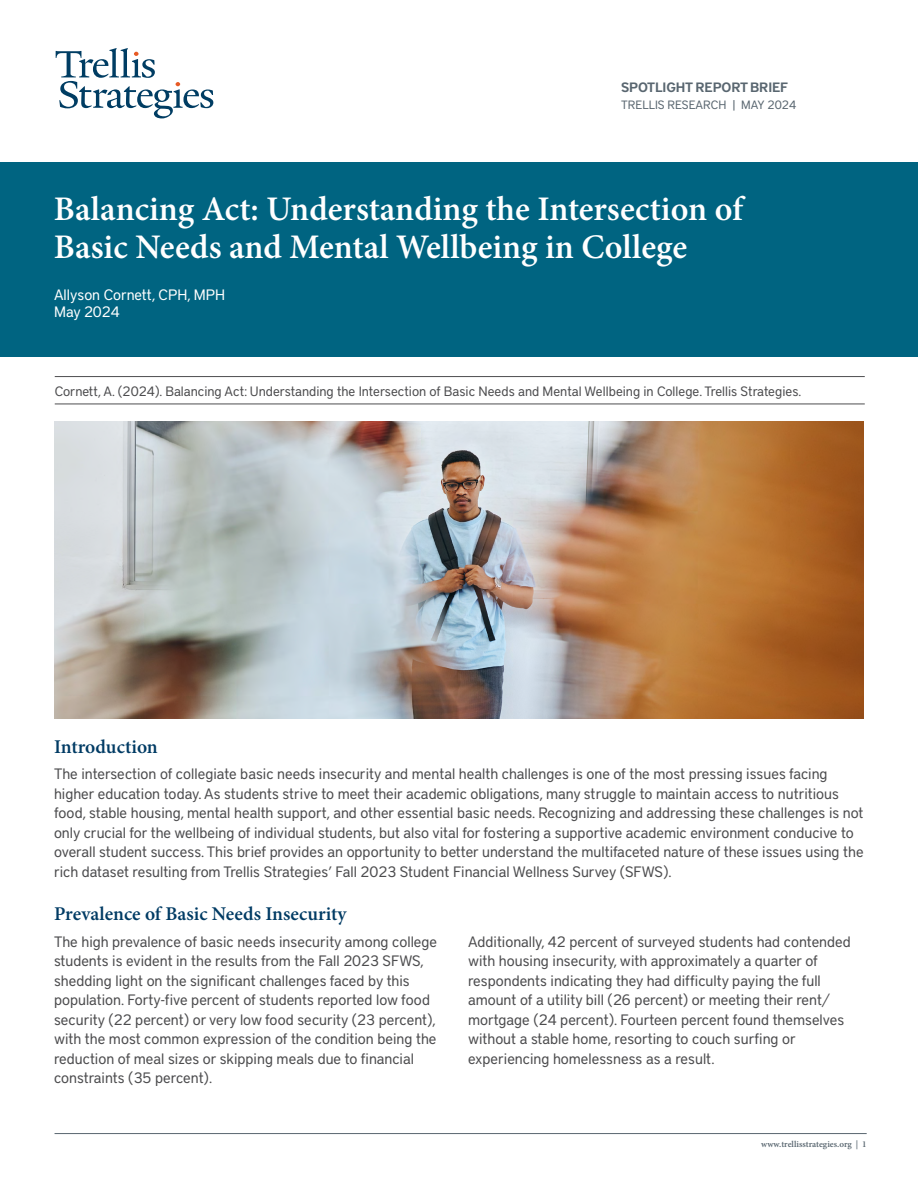
<style>
.page{position:relative;width:918px;height:1188px;background:#fff}
.page>*{position:absolute;margin:0;border:0;box-sizing:border-box;transform-origin:0 0}
.t1{font:600 34.5px/37.5px "Minion Pro";color:#fff}
.t2{font:600 19.5px "Minion Pro";color:#003b64}
.Body{font:15px/19.5px "District Pro";color:#4d4d4f}
.Byline{font:15px "District Pro";color:#fff}
.Citation{font:13.5px "District Pro";color:#4d4d4f}
.t3{font:600 13.5px "District Pro";letter-spacing:-.01em;color:#596670}
.t4{font:12px "District Pro";color:#596670}
.t5{font:600 9px "Minion Pro";color:#596670}
</style>
<div class="page">
<hr style="left:55px;top:1133px;width:812px;height:1px;background:#596670">
<hr style="left:55px;top:376px;width:810px;height:1px;background:#4d4d4f">
<hr style="left:55px;top:404px;width:810px;height:1px;background:#4d4d4f">
<div style="left:0;top:162px;width:918px;height:194px;background:#006481"></div>
<svg style="left:56px;top:48px;width:157px;height:70px"></svg>
<img style="left:54px;top:421px;width:810px;height:297px">
<p class="t3" style="left:621px;top:78px;width:169px">SPOTLIGHT REPORT BRIEF</p>
<p class="t4" style="left:621px;top:96px;width:176px">TRELLIS RESEARCH | MAY 2024</p>
<h1 class="t1" style="left:54px;top:191px;width:691px">Balancing Act: Understanding the Intersection of<br>Basic Needs and Mental Wellbeing in College</h1>
<p class="Byline" style="left:54px;top:284px;width:173px">Allyson Cornett, CPH, MPH</p>
<p class="Byline" style="left:54px;top:301px;width:67px">May 2024</p>
<p class="Citation" style="left:55px;top:381px;width:748px">Cornett, A. (2024). Balancing Act: Understanding the Intersection of Basic Needs and Mental Wellbeing in College. Trellis Strategies.</p>
<h2 class="t2" style="left:54px;top:733px;width:105px">Introduction</h2>
<p class="Body" style="left:54px;top:763px;width:811px">The intersection of collegiate basic needs insecurity and mental health challenges is one of the most pressing issues facing higher education today. As students strive to meet their academic obligations, many struggle to maintain access to nutritious food, stable housing, mental health support, and other essential basic needs. Recognizing and addressing these challenges is not only crucial for the wellbeing of individual students, but also vital for fostering a supportive academic environment conducive to overall student success. This brief provides an opportunity to better understand the multifaceted nature of these issues using the rich dataset resulting from Trellis Strategies’ Fall 2023 Student Financial Wellness Survey (SFWS).</p>
<h2 class="t2" style="left:54px;top:901px;width:294px">Prevalence of Basic Needs Insecurity</h2>
<p class="Body" style="left:54px;top:931px;width:385px">The high prevalence of basic needs insecurity among college students is evident in the results from the Fall 2023 SFWS, shedding light on the significant challenges faced by this population. Forty-five percent of students reported low food security (22 percent) or very low food security (23 percent), with the most common expression of the condition being the reduction of meal sizes or skipping meals due to financial constraints (35 percent).</p>
<p class="Body" style="left:468px;top:931px;width:384px">Additionally, 42 percent of surveyed students had contended with housing insecurity, with approximately a quarter of respondents indicating they had difficulty paying the full amount of a utility bill (26 percent) or meeting their rent/ mortgage (24 percent). Fourteen percent found themselves without a stable home, resorting to couch surfing or experiencing homelessness as a result.</p>
<p class="t5" style="left:761px;top:1138px;width:107px">www.trellisstrategies.org | 1</p>
</div>
